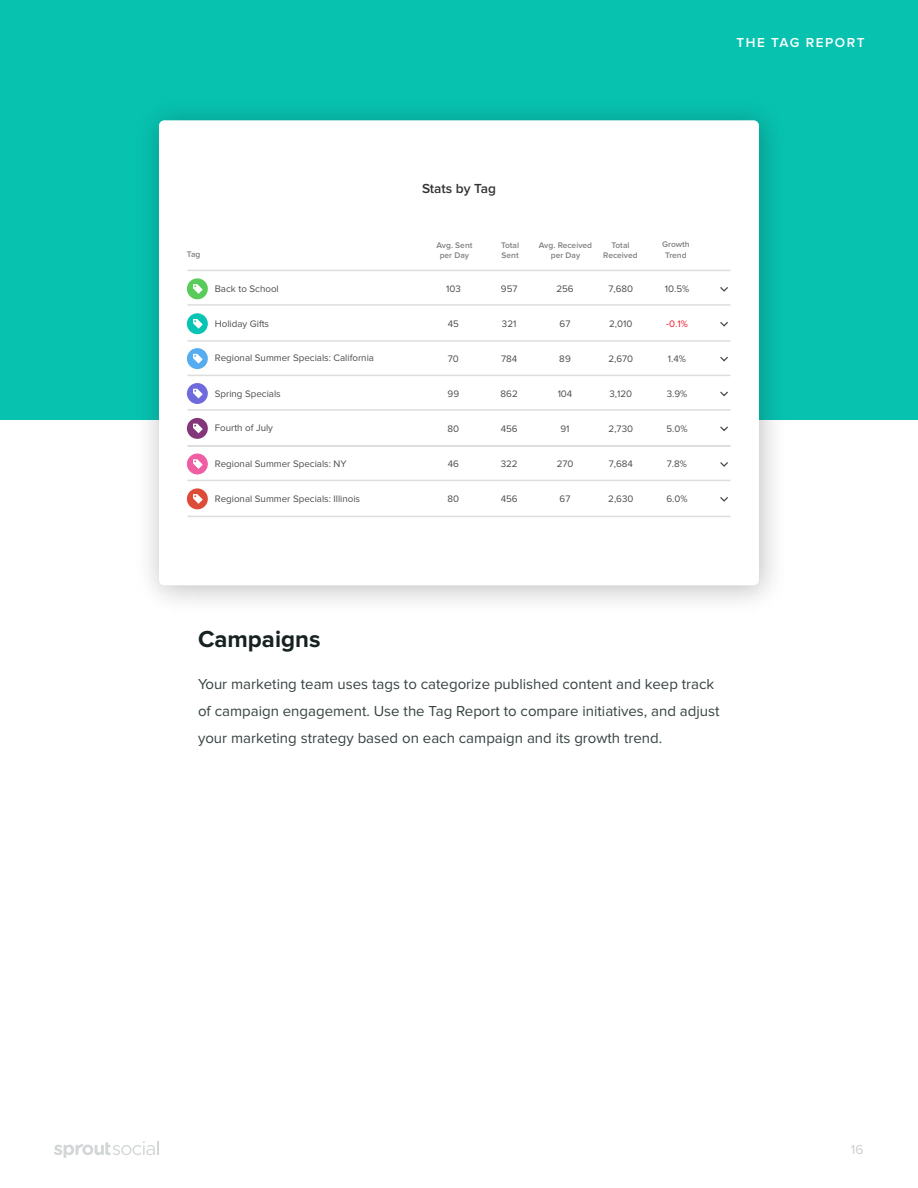
<style>
.page{position:relative;width:918px;height:1188px;background:#fff}
.page>*{position:absolute;margin:0;border:0;box-sizing:border-box;transform-origin:0 0}
.t1{font:700 24px "Proxima Nova";color:#172121}
.t2{font:15px/27px "Proxima Nova";color:#374242}
.t3{font:600 13.65px "Proxima Nova";color:#333}
.t4{font:600 13.5px "Proxima Nova";letter-spacing:.115em;color:#fff}
.t5{font:13.5px "Proxima Nova";color:#cccecf}
.t6{font:9.75px "Proxima Nova";color:#4d4d4e}
.t7{font:9.75px "Proxima Nova";color:#ed1c2d}
.t8{font:600 8.4px/10.1px "Proxima Nova";color:#808080;text-align:center}
</style>
<div class="page">
<div style="left:0;top:0;width:918px;height:420px;background:#08c2b0"></div>
<img style="left:149px;top:113px;width:624px;height:489px">
<div style="left:159px;top:120px;width:600px;height:465px;background:#fff;border-radius:5px"></div>
<hr style="left:188px;top:270px;width:542px;height:1px;background:#dedddd">
<hr style="left:188px;top:304px;width:542px;height:2px;background:#dedddd">
<hr style="left:188px;top:340px;width:542px;height:2px;background:#dedddd">
<hr style="left:188px;top:375px;width:542px;height:1px;background:#dedddd">
<hr style="left:188px;top:409px;width:542px;height:2px;background:#dedddd">
<svg style="left:720px;top:287px;width:8px;height:5px"></svg>
<svg style="left:720px;top:322px;width:8px;height:5px"></svg>
<svg style="left:720px;top:356px;width:8px;height:6px"></svg>
<svg style="left:720px;top:391px;width:8px;height:6px"></svg>
<svg style="left:720px;top:426px;width:8px;height:6px"></svg>
<div style="left:187px;top:278px;width:21px;height:21px;background:#59cb59;border-radius:50%"></div>
<div style="left:187px;top:313px;width:21px;height:21px;background:#08c4b2;border-radius:50%"></div>
<div style="left:187px;top:348px;width:21px;height:21px;background:#55acee;border-radius:50%"></div>
<div style="left:187px;top:383px;width:21px;height:21px;background:#706bdd;border-radius:50%"></div>
<div style="left:187px;top:418px;width:21px;height:21px;background:#84367b;border-radius:50%"></div>
<svg style="left:193px;top:284px;width:10px;height:10px"></svg>
<svg style="left:193px;top:319px;width:10px;height:10px"></svg>
<svg style="left:193px;top:354px;width:10px;height:10px"></svg>
<svg style="left:193px;top:389px;width:10px;height:9px"></svg>
<svg style="left:193px;top:424px;width:10px;height:9px"></svg>
<hr style="left:188px;top:445px;width:542px;height:2px;background:#dedddd">
<hr style="left:188px;top:480px;width:542px;height:1px;background:#dedddd">
<hr style="left:188px;top:516px;width:542px;height:1px;background:#dedddd">
<svg style="left:720px;top:462px;width:8px;height:5px"></svg>
<svg style="left:720px;top:497px;width:8px;height:5px"></svg>
<div style="left:187px;top:454px;width:21px;height:20px;background:#ef5ea2;border-radius:50%"></div>
<div style="left:187px;top:488px;width:21px;height:21px;background:#dd4b39;border-radius:50%"></div>
<svg style="left:193px;top:459px;width:10px;height:10px"></svg>
<svg style="left:193px;top:494px;width:10px;height:10px"></svg>
<svg style="left:54px;top:1141px;width:105px;height:17px"></svg>
<h3 class="t4" style="left:737px;top:36px;width:129px">THE TAG REPORT</h3>
<h3 class="t3" style="left:422px;top:182px;width:75px">Stats by Tag</h3>
<p class="t8" style="left:187px;top:250px;width:15px">Tag</p>
<p class="t8" style="left:539px;top:240px;width:55px">Avg. Received per Day</p>
<p class="t8" style="left:603px;top:240px;width:36px">Total<br>Received</p>
<p class="t8" style="left:662px;top:240px;width:29px">Growth<br>Trend</p>
<p class="t8" style="left:436px;top:240px;width:38px">Avg. Sent per Day</p>
<p class="t8" style="left:501px;top:240px;width:20px;text-align:left">Total<br>Sent</p>
<p class="t6" style="left:215px;top:284px;width:66px">Back to School</p>
<p class="t6" style="left:215px;top:319px;width:56px">Holiday Gifts</p>
<p class="t6" style="left:215px;top:353px;width:161px">Regional Summer Specials: California</p>
<p class="t6" style="left:215px;top:389px;width:68px">Spring Specials</p>
<p class="t6" style="left:215px;top:424px;width:60px">Fourth of July</p>
<p class="t6" style="left:446px;top:284px;width:16px">103</p>
<p class="t6" style="left:501px;top:284px;width:18px">957</p>
<p class="t6" style="left:556px;top:284px;width:19px">256</p>
<p class="t6" style="left:609px;top:284px;width:26px">7,680</p>
<p class="t6" style="left:665px;top:284px;width:26px">10.5%</p>
<p class="t6" style="left:448px;top:319px;width:13px">45</p>
<p class="t6" style="left:502px;top:319px;width:16px">321</p>
<p class="t6" style="left:560px;top:319px;width:12px">67</p>
<p class="t6" style="left:609px;top:319px;width:25px">2,010</p>
<p class="t7" style="left:666px;top:319px;width:23px">-0.1%</p>
<p class="t6" style="left:448px;top:354px;width:13px">70</p>
<p class="t6" style="left:501px;top:354px;width:18px">784</p>
<p class="t6" style="left:559px;top:354px;width:13px">89</p>
<p class="t6" style="left:608px;top:354px;width:26px">2,670</p>
<p class="t6" style="left:668px;top:354px;width:20px">1.4%</p>
<p class="t6" style="left:448px;top:389px;width:13px">99</p>
<p class="t6" style="left:501px;top:389px;width:19px">862</p>
<p class="t6" style="left:558px;top:389px;width:16px">104</p>
<p class="t6" style="left:610px;top:389px;width:24px">3,120</p>
<p class="t6" style="left:667px;top:389px;width:22px">3.9%</p>
<p class="t6" style="left:448px;top:424px;width:13px">80</p>
<p class="t6" style="left:501px;top:424px;width:18px">456</p>
<p class="t6" style="left:561px;top:424px;width:11px">91</p>
<p class="t6" style="left:609px;top:424px;width:26px">2,730</p>
<p class="t6" style="left:666px;top:424px;width:23px">5.0%</p>
<p class="t6" style="left:215px;top:459px;width:133px">Regional Summer Specials: NY</p>
<p class="t6" style="left:448px;top:460px;width:13px">46</p>
<p class="t6" style="left:501px;top:460px;width:18px">322</p>
<p class="t6" style="left:557px;top:460px;width:18px">270</p>
<p class="t6" style="left:609px;top:460px;width:26px">7,684</p>
<p class="t6" style="left:667px;top:460px;width:22px">7.8%</p>
<p class="t6" style="left:448px;top:494px;width:13px">80</p>
<p class="t6" style="left:501px;top:494px;width:18px">456</p>
<p class="t6" style="left:560px;top:494px;width:12px">67</p>
<p class="t6" style="left:608px;top:494px;width:27px">2,630</p>
<p class="t6" style="left:666px;top:494px;width:23px">6.0%</p>
<p class="t6" style="left:215px;top:494px;width:147px">Regional Summer Specials: Illinois</p>
<h1 class="t1" style="left:198px;top:628px;width:124px">Campaigns</h1>
<h2 class="t2" style="left:198px;top:672px;width:523px">Your marketing team uses tags to categorize published content and keep track of campaign engagement. Use the Tag Report to compare initiatives, and adjust your marketing strategy based on each campaign and its growth trend.</h2>
<h3 class="t5" style="left:851px;top:1143px;width:14px">16</h3>
</div>
